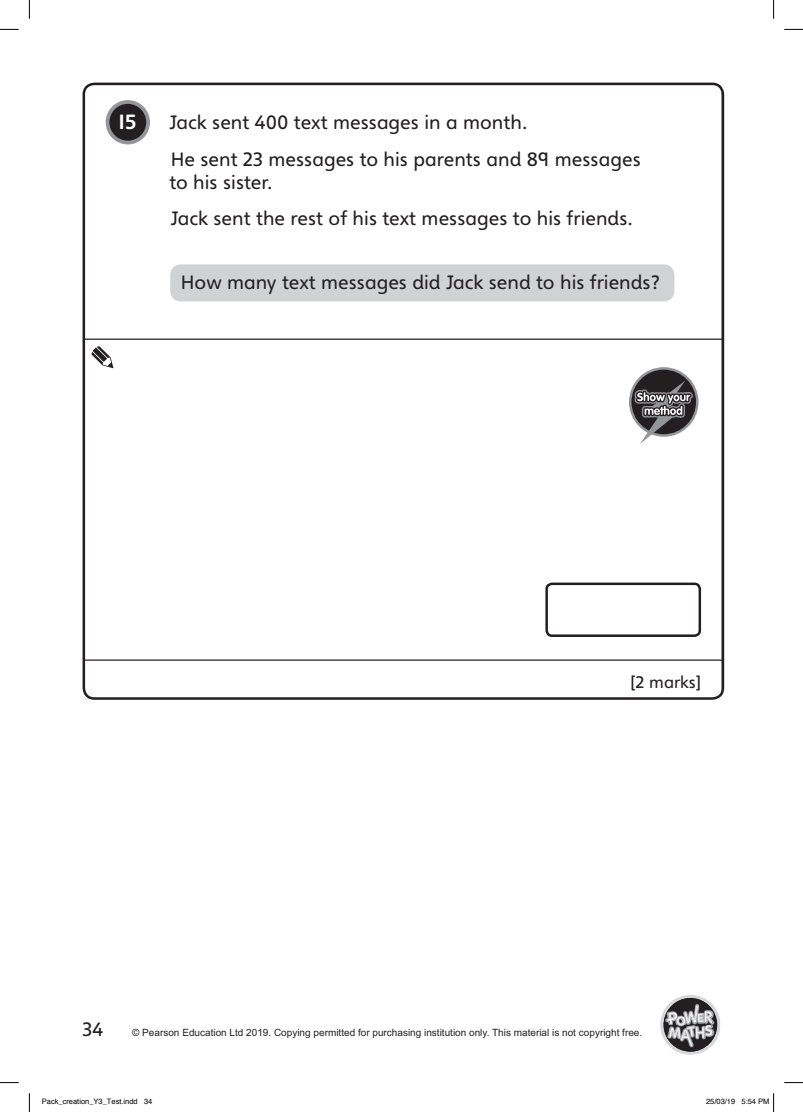
<style>
.page{position:relative;width:803px;height:1112px;background:#fff}
.page>*{position:absolute;margin:0;border:0;box-sizing:border-box;transform-origin:0 0}
.t1{font:700 20px "Heinemann Roman Special";color:#fff}
.t2{font:18.75px/36.6px "Heinemann Roman Special Rm";color:#231f20}
.t3{font:16.25px "Heinemann Roman Special Rm";color:#231f20}
.t4{font:10px "Arial";color:#231f20}
.t5{font:7.5px "Helvetica";color:#000}
</style>
<div class="page">
<img style="left:660px;top:1013px;width:60px;height:40px">
<img style="left:718px;top:1013px;width:1px;height:12px">
<img style="left:660px;top:1024px;width:3px;height:27px">
<svg style="left:663px;top:996px;width:55px;height:56px"></svg>
<hr style="left:84px;top:84px;width:639px;height:1px;background:#231f20">
<hr style="left:84px;top:85px;width:1px;height:253px;background:#231f20">
<hr style="left:722px;top:85px;width:1px;height:253px;background:#231f20">
<hr style="left:84px;top:660px;width:1px;height:38px;background:#231f20">
<hr style="left:722px;top:660px;width:1px;height:38px;background:#231f20">
<hr style="left:84px;top:338px;width:639px;height:2px;background:#231f20">
<hr style="left:84px;top:659px;width:639px;height:1px;background:#231f20">
<div style="left:108px;top:102px;width:40px;height:40px;background:#231f20;border-radius:50%"></div>
<div style="left:106px;top:100px;width:44px;height:44px;border:4px solid #939598;border-radius:50%"></div>
<svg style="left:91px;top:346px;width:22px;height:22px"></svg>
<div style="left:545px;top:582px;width:156px;height:54px;border:2px solid #231f20;border-radius:5px"></div>
<div style="left:170px;top:264px;width:504px;height:37px;background:#d1d2d4;border-radius:11px"></div>
<svg style="left:632px;top:367px;width:64px;height:77px"></svg>
<svg style="left:0;top:29px;width:19px;height:1px"></svg>
<svg style="left:784px;top:29px;width:19px;height:1px"></svg>
<svg style="left:0;top:1082px;width:19px;height:1px"></svg>
<svg style="left:784px;top:1082px;width:19px;height:1px"></svg>
<svg style="left:29px;top:0;width:1px;height:19px"></svg>
<svg style="left:29px;top:1093px;width:1px;height:18px"></svg>
<svg style="left:773px;top:0;width:1px;height:19px"></svg>
<svg style="left:773px;top:1093px;width:1px;height:18px"></svg>
<p class="t1" style="left:119px;top:110px;width:19px">15</p>
<p class="t2" style="left:169px;top:104px;width:473px">Jack sent 400 text messages in a month.<br>He sent 23 messages to his parents and 89 messages</p>
<p class="t2" style="left:169px;top:164px;width:465px">to his sister.<br>Jack sent the rest of his text messages to his friends.</p>
<p class="t2" style="left:181px;top:263px;width:481px">How many text messages did Jack send to his friends?</p>
<p class="t3" style="left:630px;top:671px;width:72px">[2 marks]</p>
<p class="t2" style="left:83px;top:1010px;width:22px">34</p>
<p class="t4" style="left:132px;top:1025px;width:512px">© Pearson Education Ltd 2019. Copying permitted for purchasing institution only. This material is not copyright free.</p>
<p class="t5" style="left:42px;top:1095px;width:112px">Pack_creation_Y3_Test.indd 34</p>
<p class="t5" style="left:706px;top:1095px;width:65px">25/03/19 5:54 PM</p>
</div>
